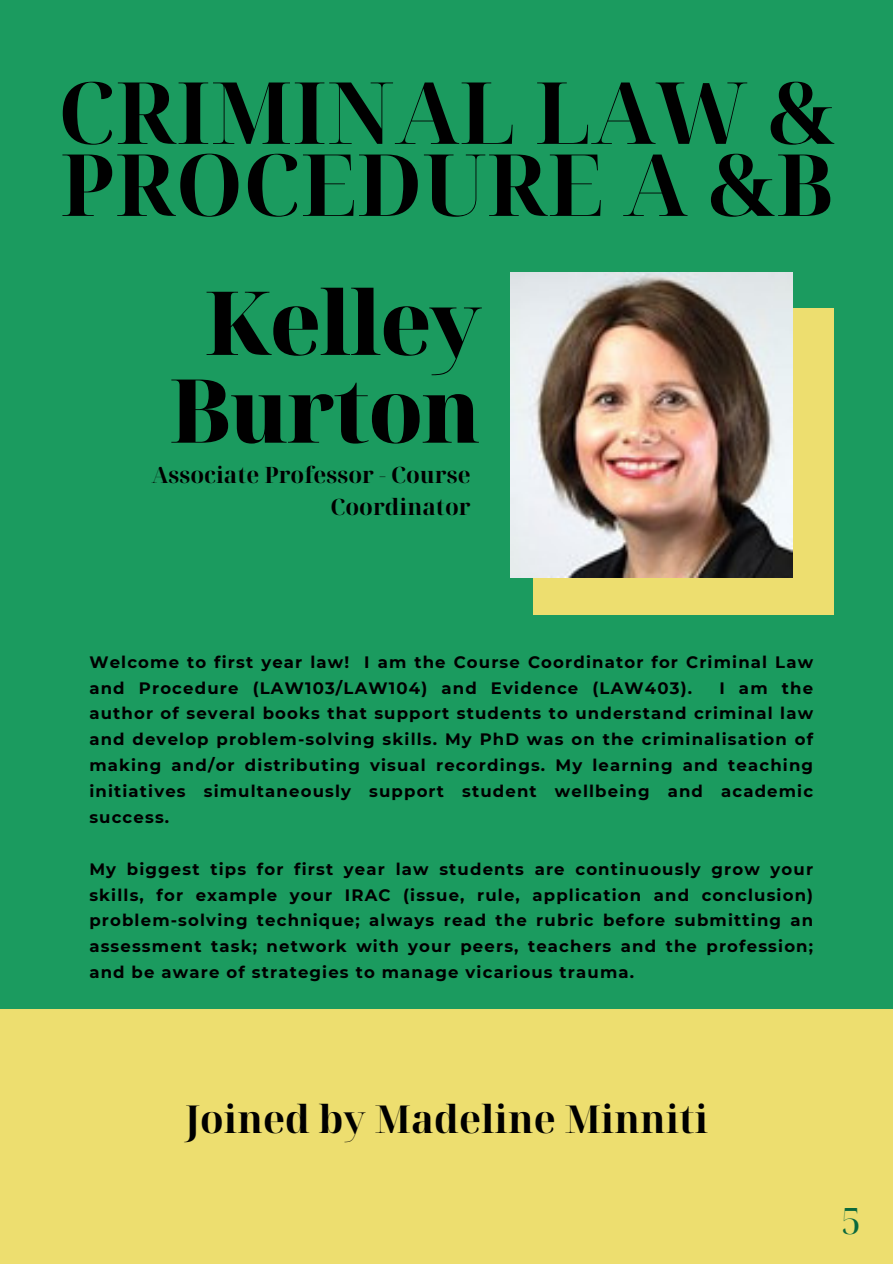
<style>
.page{position:relative;width:893px;height:1264px;background:#fff}
.page>*{position:absolute;margin:0;border:0;box-sizing:border-box;transform-origin:0 0}
.t1{font:800 88.35px/87.8px "Noto Serif Display";letter-spacing:-.025em;color:#000;text-align:center}
.t2{font:700 85.8px/72px "Noto Serif Display";color:#000}
.t3{font:700 38.4px "Noto Serif Display";color:#000}
.t4{font:36.45px "Noto Serif Display";color:#0b693d}
.t5{font:700 22.5px/31.5px "Noto Serif Display";color:#000;text-align:right}
.t6{font:700 16.5px/25.8px "Montserrat";letter-spacing:.07em;color:#000;text-align:justify}
</style>
<div class="page">
<div style="left:0;top:0;width:892px;height:1263px;background:#1b9b5f"></div>
<div style="left:533px;top:309px;width:300px;height:305px;background:#edde6f"></div>
<div style="left:0;top:1009px;width:892px;height:254px;background:#edde6f"></div>
<img style="left:510px;top:272px;width:282px;height:305px">
<h1 class="t2" style="left:58px;top:74px;width:778px">CRIMINAL LAW &amp;<br>PROCEDURE A &amp;B</h1>
<p class="t1" style="left:169px;top:277px;width:313px">Kelley<br>Burton</p>
<p class="t5" style="left:151px;top:458px;width:320px">Associate Professor - Course<br>Coordinator</p>
<h4 class="t6" style="left:89px;top:648px;width:725px">Welcome to first year law! I am the Course Coordinator for Criminal Law and Procedure (LAW103/LAW104) and Evidence (LAW403).</h4>
<h4 class="t6" style="left:89px;top:674px;width:725px;text-indent:630px">I am the author of several books that support students to understand criminal law and develop problem-solving skills. My PhD was on the criminalisation of making and/or distributing visual recordings. My learning and teaching initiatives simultaneously support student wellbeing and academic success.</h4>
<p class="t6" style="left:89px;top:855px;width:725px">My biggest tips for first year law students are continuously grow your skills, for example your IRAC (issue, rule, application and conclusion) problem-solving technique; always read the rubric before submitting an assessment task; network with your peers, teachers and the profession; and be aware of strategies to manage vicarious trauma.</p>
<h3 class="t3" style="left:185px;top:1092px;width:525px">Joined by Madeline Minniti</h3>
<p class="t4" style="left:840px;top:1195px;width:22px">5</p>
</div>
